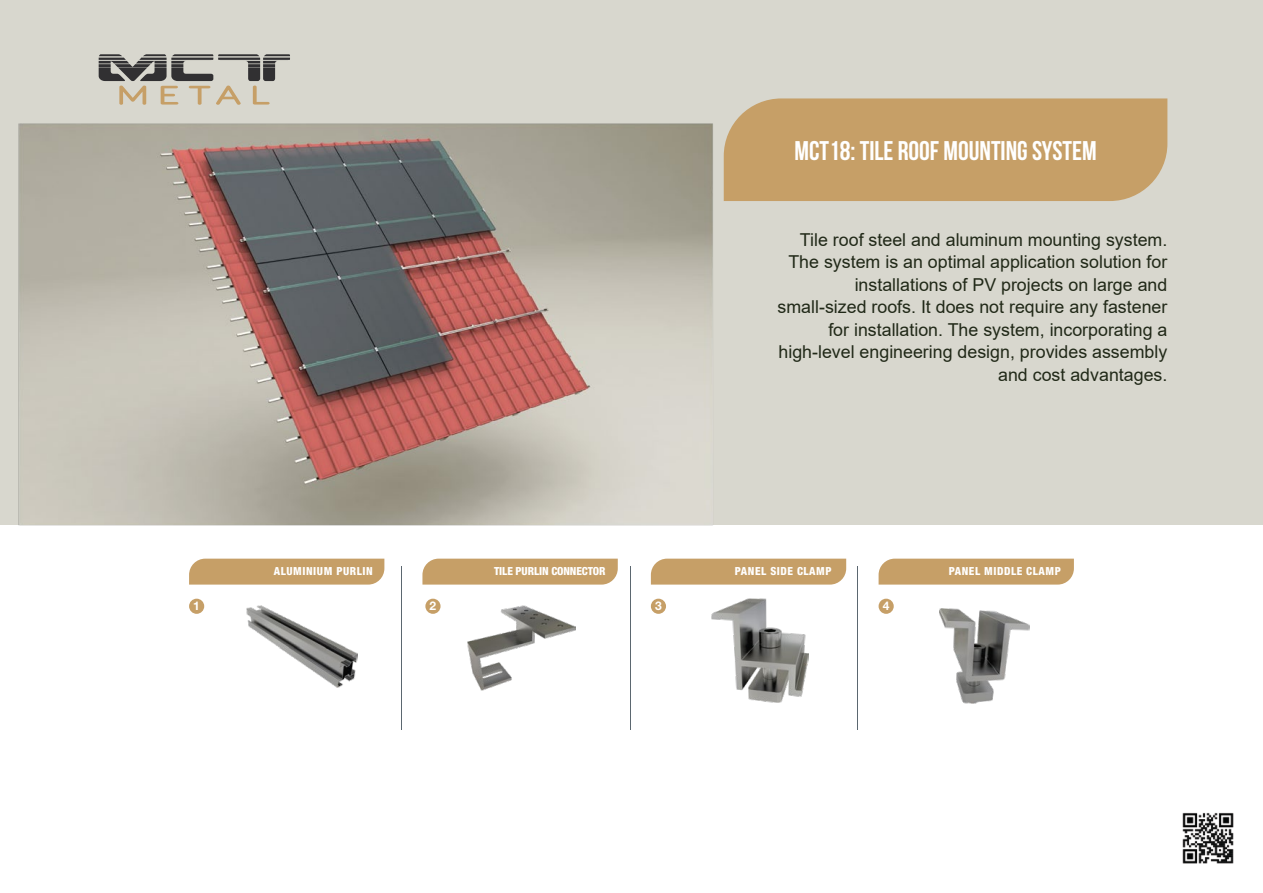
<style>
.page{position:relative;width:1263px;height:893px;background:#fff}
.page>*{position:absolute;margin:0;border:0;box-sizing:border-box;transform-origin:0 0}
.t1{font:700 27px "Bebas Neue";color:#fff}
.t2{font:17.85px/22.5px "Arial";color:#212918;text-align:right}
.t3{font:700 12px "Helvetica Neue LT Pro";color:#fff}
.t4{font:800 condensed 11.1px "Helvetica Neue LT Pro";letter-spacing:.05em;color:#fff}
.t5{font:800 condensed 11.1px "Helvetica Neue LT Pro";letter-spacing:-.01em;color:#fff}
</style>
<div class="page">
<div style="left:0;top:0;width:1263px;height:524px;background:#d8d7ce"></div>
<img style="left:0;top:123px;width:715px;height:403px">
<svg style="left:99px;top:54px;width:191px;height:51px"></svg>
<div style="left:724px;top:98px;width:443px;height:103px;background:#c69f67"></div>
<hr style="left:857px;top:567px;width:1px;height:163px;background:#5b6770">
<div style="left:189px;top:599px;width:15px;height:15px;background:#c69f67;border-radius:50%"></div>
<div style="left:425px;top:599px;width:15px;height:15px;background:#c69f67;border-radius:50%"></div>
<div style="left:651px;top:599px;width:15px;height:15px;background:#c69f67;border-radius:50%"></div>
<div style="left:878px;top:599px;width:16px;height:15px;background:#c69f67;border-radius:50%"></div>
<hr style="left:401px;top:567px;width:1px;height:163px;background:#5b6770">
<div style="left:189px;top:559px;width:195px;height:26px;background:#c69f67"></div>
<hr style="left:630px;top:567px;width:1px;height:163px;background:#5b6770">
<div style="left:422px;top:559px;width:196px;height:26px;background:#c69f67"></div>
<div style="left:651px;top:559px;width:195px;height:26px;background:#c69f67"></div>
<div style="left:878px;top:559px;width:196px;height:26px;background:#c69f67"></div>
<img style="left:939px;top:608px;width:90px;height:96px">
<img style="left:711px;top:598px;width:97px;height:105px">
<img style="left:467px;top:606px;width:108px;height:84px">
<img style="left:246px;top:605px;width:111px;height:83px">
<img style="left:1182px;top:812px;width:52px;height:52px">
<h1 class="t1" style="left:794px;top:136px;width:304px">MCT18: TILE ROOF MOUNTING SYSTEM</h1>
<p class="t2" style="left:777px;top:228px;width:391px">Tile roof steel and aluminum mounting system.<br>The system is an optimal application solution for installations of PV projects on large and small-sized roofs. It does not require any fastener for installation. The system, incorporating a high-level engineering design, provides assembly and cost advantages.</p>
<p class="t4" style="left:274px;top:564px;width:100px">ALUMINIUM PURLIN</p>
<p class="t5" style="left:494px;top:564px;width:113px">TILE PURLIN CONNECTOR</p>
<p class="t4" style="left:735px;top:564px;width:98px">PANEL SIDE CLAMP</p>
<p class="t4" style="left:949px;top:564px;width:114px">PANEL MIDDLE CLAMP</p>
<p class="t3" style="left:193px;top:598px;width:8px">1</p>
<p class="t3" style="left:430px;top:598px;width:8px">2</p>
<p class="t3" style="left:655px;top:598px;width:8px">3</p>
<p class="t3" style="left:883px;top:598px;width:8px">4</p>
</div>
